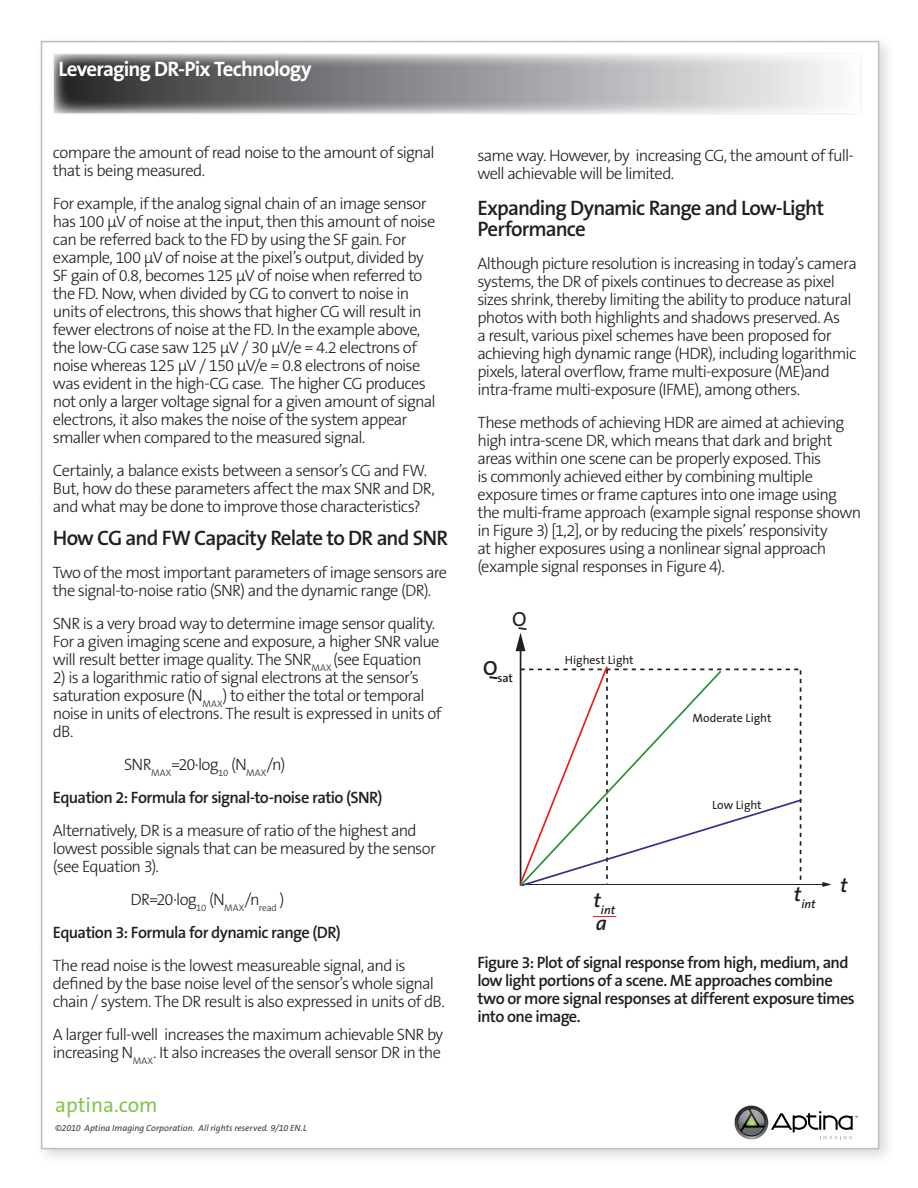
<style>
.page{position:relative;width:918px;height:1188px;background:#fff}
.page>*{position:absolute;margin:0;border:0;box-sizing:border-box;transform-origin:0 0}
.t1{font:600 21px/21px "The Sans B6";letter-spacing:-.045em;color:#231f20}
.Body_Copy{font:700 21px "The Sans B7";letter-spacing:-.035em;color:#fff}
.t2{font:21px "The Sans B5 Plain";color:#86c551}
.t3{font:italic 600 20.55px "The Sans B6";color:#231f20}
.t4{font:20.55px "The Sans B5 Plain";color:#231f20}
.t5{font:300 16.5px/18px "The Sans B3";letter-spacing:-.045em;color:#231f20}
.t6{font:600 16.5px/18px "The Sans B6";letter-spacing:-.035em;color:#231f20}
.t7{font:12px "The Sans B5 Plain";color:#231f20}
.t8{font:italic 600 12px "The Sans B6";letter-spacing:-.005em;color:#231f20}
.t9{font:600 12px "The Sans B6";color:#231f20}
.t10{font:italic 9px "The Sans B5 Plain";letter-spacing:.005em;color:#3e3e3f}
</style>
<div class="page">
<div style="left:34px;top:34px;width:864px;height:1134px;background:#231f20;opacity:.17"></div>
<div style="left:42px;top:42px;width:837px;height:1107px;background:#fff"></div>
<svg style="left:55px;top:55px;width:779px;height:57px;background:#9b9b9d"></svg>
<div style="left:52px;top:52px;width:810px;height:63px;border:2px solid #bcbdc0"></div>
<img style="left:734px;top:1105px;width:22px;height:22px">
<svg style="left:735px;top:1106px;width:123px;height:33px"></svg>
<hr style="left:520px;top:648px;width:1px;height:238px;background:#231f20">
<svg style="left:516px;top:633px;width:9px;height:18px"></svg>
<hr style="left:522px;top:884px;width:302px;height:1px;background:#231f20">
<svg style="left:822px;top:882px;width:10px;height:5px"></svg>
<svg style="left:519px;top:664px;width:283px;height:223px"></svg>
<svg style="left:593px;top:916px;width:23px;height:1px"></svg>
<p class="Body_Copy" style="left:58px;top:57px;width:255px">Leveraging DR-Pix Technology</p>
<p class="t5" style="left:53px;top:144px;width:383px">compare the amount of read noise to the amount of signal that is being measured.</p>
<p class="t5" style="left:53px;top:195px;width:384px">For example, if the analog signal chain of an image sensor has 100 μV of noise at the input, then this amount of noise can be referred back to the FD by using the SF gain. For example, 100 μV of noise at the pixel’s output, divided by SF gain of 0.8, becomes 125 μV of noise when referred to the FD. Now, when divided by CG to convert to noise in units of electrons, this shows that higher CG will result in fewer electrons of noise at the FD. In the example above, the low-CG case saw 125 μV / 30 μV/e = 4.2 electrons of noise whereas 125 μV / 150 μV/e = 0.8 electrons of noise was evident in the high-CG case. The higher CG produces not only a larger voltage signal for a given amount of signal electrons, it also makes the noise of the system appear smaller when compared to the measured signal.</p>
<p class="t5" style="left:53px;top:462px;width:384px">Certainly, a balance exists between a sensor’s CG and FW.<br>But, how do these parameters affect the max SNR and DR, and what may be done to improve those characteristics?</p>
<p class="t1" style="left:53px;top:528px;width:397px">How CG and FW Capacity Relate to DR and SNR</p>
<p class="t5" style="left:53px;top:564px;width:396px">Two of the most important parameters of image sensors are the signal-to-noise ratio (SNR) and the dynamic range (DR).</p>
<p class="t5" style="left:53px;top:615px;width:388px">SNR is a very broad way to determine image sensor quality.<br>For a given imaging scene and exposure, a higher SNR value will result better image quality. The SNR<sub>MAX</sub> (see Equation</p>
<p class="t5" style="left:53px;top:669px;width:390px">2) is a logarithmic ratio of signal electrons at the sensor’s saturation exposure (N<sub>MAX</sub>) to either the total or temporal noise in units of electrons. The result is expressed in units of dB.</p>
<p class="t5" style="left:124px;top:756px;width:163px">SNR<sub>MAX</sub>=20∙log<sub>10</sub> (N<sub>MAX</sub>/n)</p>
<p class="t6" style="left:53px;top:789px;width:331px">Equation 2: Formula for signal-to-noise ratio (SNR)</p>
<p class="t5" style="left:53px;top:822px;width:385px">Alternatively, DR is a measure of ratio of the highest and lowest possible signals that can be measured by the sensor (see Equation 3).</p>
<p class="t5" style="left:130px;top:891px;width:156px">DR=20∙log<sub>10</sub> (N<sub>MAX</sub>/n<sub>read</sub> )</p>
<p class="t6" style="left:53px;top:924px;width:289px">Equation 3: Formula for dynamic range (DR)</p>
<p class="t5" style="left:53px;top:957px;width:393px">The read noise is the lowest measureable signal, and is defined by the base noise level of the sensor’s whole signal chain / system. The DR result is also expressed in units of dB.</p>
<p class="t5" style="left:53px;top:1026px;width:392px">A larger full-well increases the maximum achievable SNR by increasing N<sub>MAX</sub>. It also increases the overall sensor DR in the</p>
<p class="t2" style="left:55px;top:1094px;width:104px">aptina.com</p>
<p class="t10" style="left:55px;top:1124px;width:253px">©2010 Aptina Imaging Corporation. All rights reserved. 9/10 EN.L</p>
<p class="t5" style="left:477px;top:147px;width:378px">same way. However, by increasing CG, the amount of full&shy;well achievable will be limited.</p>
<p class="t1" style="left:477px;top:198px;width:348px">Expanding Dynamic Range and Low-Light<br>Performance</p>
<p class="t5" style="left:477px;top:255px;width:381px">Although picture resolution is increasing in today’s camera systems, the DR of pixels continues to decrease as pixel sizes shrink, thereby limiting the ability to produce natural photos with both highlights and shadows preserved. As<br>a result, various pixel schemes have been proposed for achieving high dynamic range (HDR), including logarithmic pixels, lateral overflow, frame multi-exposure (ME)and intra-frame multi-exposure (IFME), among others.</p>
<p class="t5" style="left:477px;top:414px;width:386px">These methods of achieving HDR are aimed at achieving high intra-scene DR, which means that dark and bright areas within one scene can be properly exposed. This<br>is commonly achieved either by combining multiple exposure times or frame captures into one image using the multi-frame approach (example signal response shown in Figure 3) [1,2], or by reducing the pixels’ responsivity<br>at higher exposures using a nonlinear signal approach (example signal responses in Figure 4).</p>
<p class="t4" style="left:512px;top:608px;width:16px">Q</p>
<p class="t9" style="left:483px;top:671px;width:32px"><sup>Q</sup>sat</p>
<p class="t7" style="left:565px;top:654px;width:71px">Highest Light</p>
<p class="t7" style="left:693px;top:712px;width:80px">Moderate Light</p>
<p class="t7" style="left:712px;top:798px;width:51px">Low Light</p>
<p class="t3" style="left:794px;top:883px;width:9px">t</p>
<p class="t3" style="left:593px;top:889px;width:9px">t</p>
<p class="t8" style="left:802px;top:898px;width:16px">int</p>
<p class="t8" style="left:601px;top:903px;width:16px">int</p>
<p class="t3" style="left:596px;top:912px;width:13px">a</p>
<p class="t3" style="left:840px;top:874px;width:9px">t</p>
<p class="t6" style="left:477px;top:954px;width:379px">Figure 3: Plot of signal response from high, medium, and low light portions of a scene. ME approaches combine two or more signal responses at different exposure times into one image.</p>
</div>
